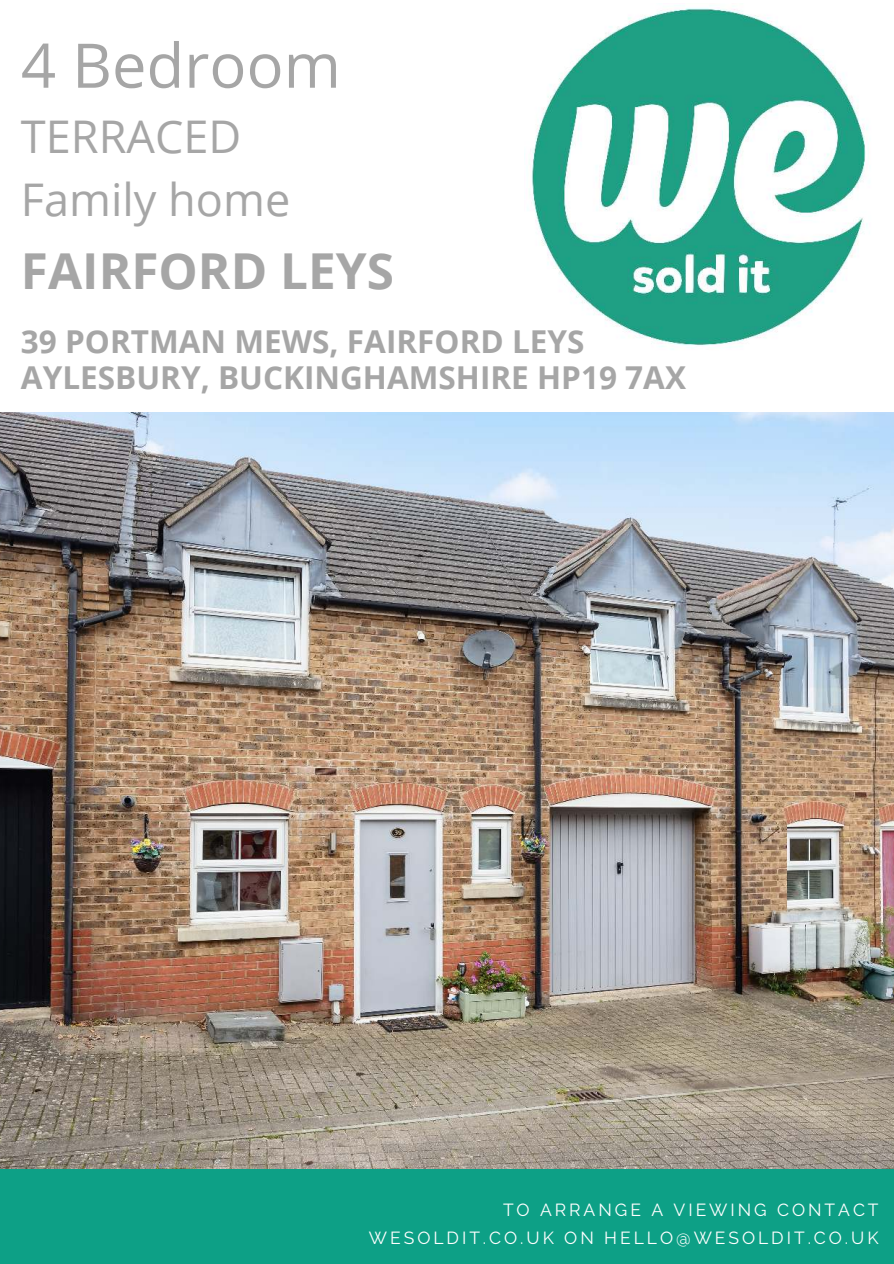
<style>
.page{position:relative;width:894px;height:1264px;background:#fff}
.page>*{position:absolute;margin:0;border:0;box-sizing:border-box;transform-origin:0 0}
.t1{font:61.5px "Open Sans";color:#a6a6a6}
.t2{font:700 49.5px "Open Sans";color:#a6a6a6}
.t3{font:45px/62.6px "Open Sans";color:#a6a6a6}
.t4{font:700 31.5px/36px "Open Sans";color:#a6a6a6}
.t5{font:17.4px/27.9px "Raleway";letter-spacing:.17em;color:#fff;text-align:right}
</style>
<div class="page">
<div style="left:0;top:0;width:893px;height:1263px;background:#0da086"></div>
<img style="left:0;top:412px;width:893px;height:755px">
<div style="left:0;top:0;width:893px;height:412px;background:#fff"></div>
<img style="left:529px;top:8px;width:339px;height:342px">
<h1 class="t1" style="left:21px;top:23px;width:321px">4 Bedroom</h1>
<h3 class="t3" style="left:21px;top:105px;width:271px">TERRACED<br>Family home</h3>
<h2 class="t2" style="left:21px;top:236px;width:374px">FAIRFORD LEYS</h2>
<h3 class="t4" style="left:21px;top:323px;width:666px">39 PORTMAN MEWS, FAIRFORD LEYS<br>AYLESBURY, BUCKINGHAMSHIRE HP19 7AX</h3>
<p class="t5" style="left:369px;top:1195px;width:511px">TO ARRANGE A VIEWING CONTACT<br>WESOLDIT.CO.UK ON HELLO@WESOLDIT.CO.UK</p>
</div>
